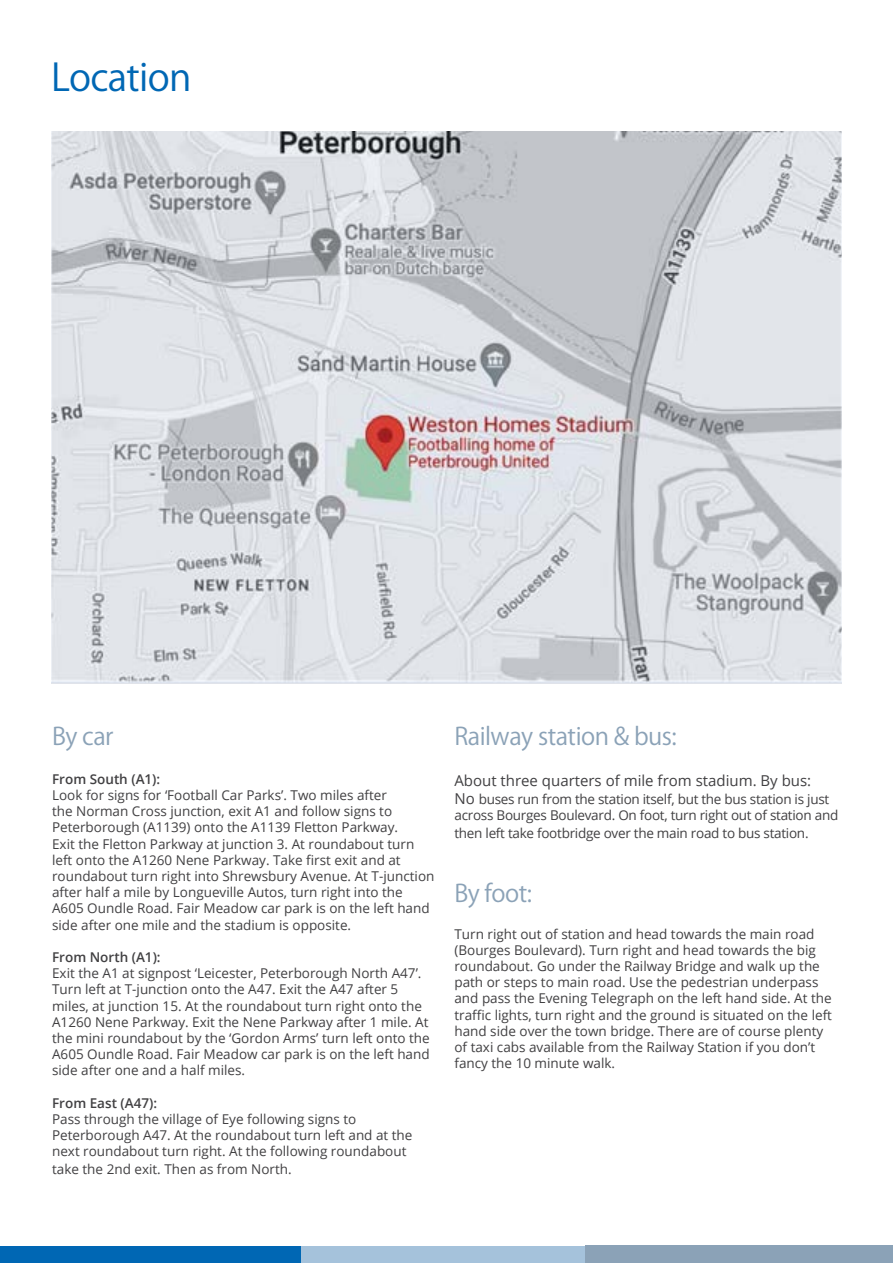
<style>
.page{position:relative;width:893px;height:1263px;background:#fff}
.page>*{position:absolute;margin:0;border:0;box-sizing:border-box;transform-origin:0 0}
.t1{font:37.5px "Koz Go Pr 6 N";letter-spacing:-.02em;color:#0067b4}
.t2{font:24px "Koz Go Pr 6 N";letter-spacing:-.02em;color:#8ba2b7}
.t3{font:15px "Open Sans";color:#414042}
.t4{font:13.5px/16.2px "Open Sans";color:#414042}
.t5{font:13.5px/16.2px "Open Sans";letter-spacing:-.02em;color:#414042}
.t6{font:600 13.5px "Open Sans";color:#414042}
.s1{font-size:15px}
</style>
<div class="page">
<div style="left:0;top:1246px;width:301px;height:17px;background:#0067b4"></div>
<div style="left:301px;top:1246px;width:285px;height:17px;background:#a5c2db"></div>
<div style="left:586px;top:1246px;width:307px;height:17px;background:#8ba2b7"></div>
<img style="left:51px;top:132px;width:791px;height:552px">
<h1 class="t1" style="left:51px;top:56px;width:142px">Location</h1>
<h2 class="t2" style="left:52px;top:723px;width:63px">By car</h2>
<p class="t6" style="left:52px;top:770px;width:110px">From South (A1):</p>
<p class="t4" style="left:52px;top:787px;width:384px">Look for signs for ‘Football Car Parks’. Two miles after<br>the Norman Cross junction, exit A1 and follow signs to Peterborough (A1139) onto the A1139 Fletton Parkway.<br>Exit the Fletton Parkway at junction 3. At roundabout turn left onto the A1260 Nene Parkway. Take first exit and at roundabout turn right into Shrewsbury Avenue. At T-junction after half a mile by Longueville Autos, turn right into the A605 Oundle Road. Fair Meadow car park is on the left hand side after one mile and the stadium is opposite.</p>
<p class="t6" style="left:52px;top:948px;width:110px">From North (A1):</p>
<p class="t4" style="left:52px;top:965px;width:379px">Exit the A1 at signpost ‘Leicester, Peterborough North A47’.<br>Turn left at T-junction onto the A47. Exit the A47 after 5 miles, at junction 15. At the roundabout turn right onto the A1260 Nene Parkway. Exit the Nene Parkway after 1 mile. At the mini roundabout by the ‘Gordon Arms’ turn left onto the A605 Oundle Road. Fair Meadow car park is on the left hand side after one and a half miles.</p>
<p class="t6" style="left:52px;top:1094px;width:107px">From East (A47):</p>
<p class="t4" style="left:52px;top:1111px;width:362px">Pass through the village of Eye following signs to<br>Peterborough A47. At the roundabout turn left and at the next roundabout turn right. At the following roundabout</p>
<p class="t4" style="left:52px;top:1161px;width:241px">take the 2nd exit. Then as from North.</p>
<h2 class="t2" style="left:454px;top:723px;width:224px">Railway station &amp; bus:</h2>
<p class="t3" style="left:454px;top:770px;width:358px">About three quarters of mile from stadium. By bus:</p>
<p class="t5" style="left:454px;top:790px;width:385px"><span class="s1">No</span> buses run from the station itself, but the bus station is just across Bourges Boulevard. On foot, turn right out of station and</p>
<p class="t5" style="left:454px;top:824px;width:356px">then left take footbridge over the main road to bus station.</p>
<h2 class="t2" style="left:454px;top:879px;width:79px">By foot:</h2>
<p class="t4" style="left:454px;top:925px;width:379px">Turn right out of station and head towards the main road (Bourges Boulevard). Turn right and head towards the big roundabout. Go under the Railway Bridge and walk up the path or steps to main road. Use the pedestrian underpass and pass the Evening Telegraph on the left hand side. At the traffic lights, turn right and the ground is situated on the left hand side over the town bridge. There are of course plenty of taxi cabs available from the Railway Station if you don’t fancy the 10 minute walk.</p>
</div>
